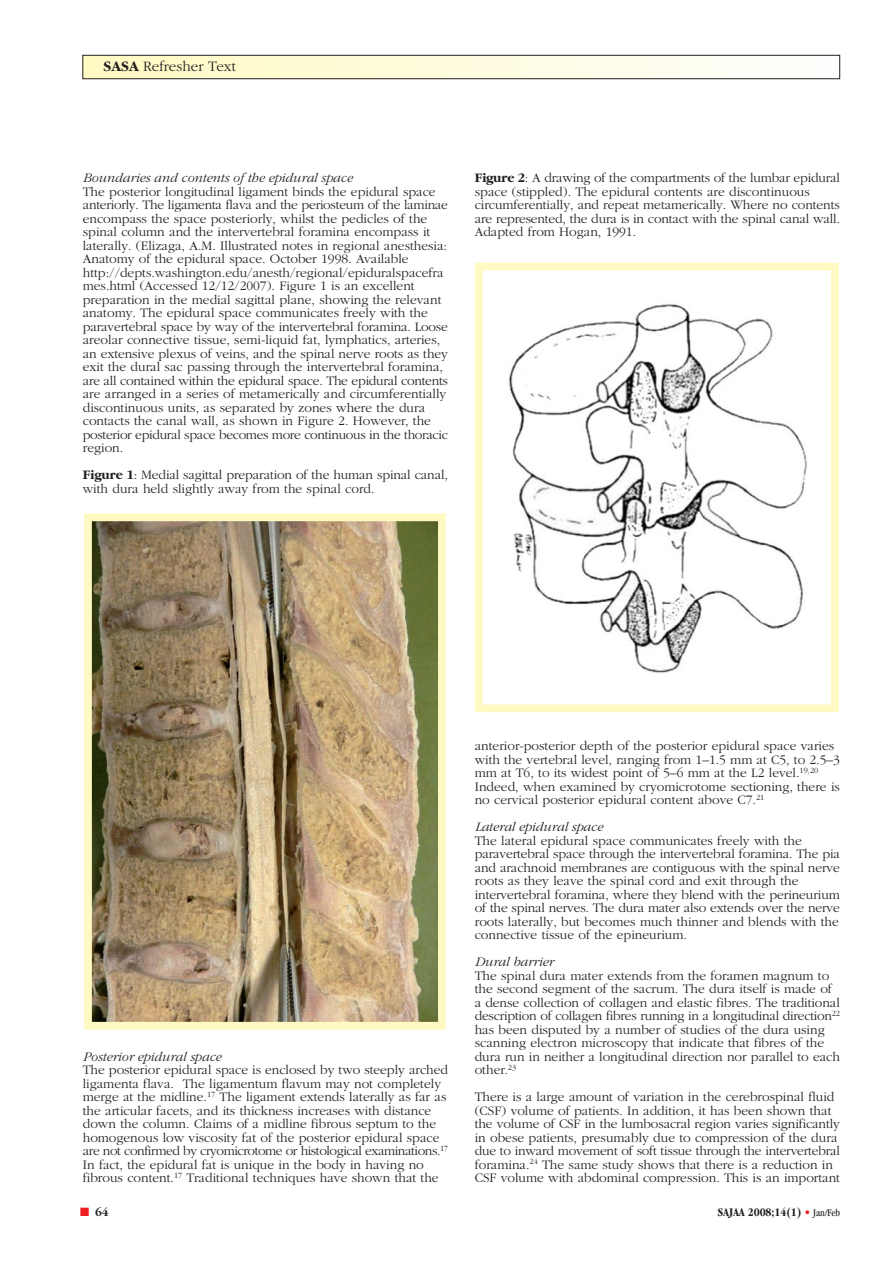
<style>
.page{position:relative;width:893px;height:1263px;background:#fff}
.page>*{position:absolute;margin:0;border:0;box-sizing:border-box;transform-origin:0 0}
.t1{font:300 15px "Garamond";color:#231f20}
.t2{font:300 13.5px/13.5px "Garamond";color:#231f20}
.t3{font:italic 300 13.5px "Garamond";color:#231f20}
.t4{font:700 condensed 12px "Garamond";letter-spacing:-.005em;color:#231f20}
.t5{font:700 12px "Garamond";color:#231f20}
.s1{font-weight:700}
.s2{color:#ee1d23}
.s3{font-weight:400;font-size:10.5px}
</style>
<div class="page">
<div style="left:83px;top:55px;width:757px;height:24px;background:linear-gradient(to right,#fffac1,#fffefe)"></div>
<div style="left:83px;top:55px;width:757px;height:24px;border:1px solid #231f20"></div>
<img style="left:93px;top:522px;width:344px;height:498px">
<div style="left:84px;top:513px;width:362px;height:516px;border:8px solid #fffac1"></div>
<div style="left:475px;top:263px;width:364px;height:449px;border:8px solid #fffac1"></div>
<img style="left:509px;top:304px;width:298px;height:369px">
<p class="t1" style="left:104px;top:61px;width:134px"><span class="s1">SASA</span> Refresher Text</p>
<p class="t3" style="left:83px;top:173px;width:271px">Boundaries and contents of the epidural space</p>
<p class="t2" style="left:83px;top:186px;width:367px">The posterior longitudinal ligament binds the epidural space anteriorly. The ligamenta flava and the periosteum of the laminae encompass the space posteriorly, whilst the pedicles of the spinal column and the intervertebral foramina encompass it laterally. (Elizaga, A.M. Illustrated notes in regional anesthesia:<br>Anatomy of the epidural space. October 1998. Available http://depts.washington.edu/anesth/regional/epiduralspacefra mes.html (Accessed 12/12/2007). Figure 1 is an excellent preparation in the medial sagittal plane, showing the relevant anatomy. The epidural space communicates freely with the paravertebral space by way of the intervertebral foramina. Loose areolar connective tissue, semi-liquid fat, lymphatics, arteries, an extensive plexus of veins, and the spinal nerve roots as they exit the dural sac passing through the intervertebral foramina, are all contained within the epidural space. The epidural contents are arranged in a series of metamerically and circumferentially discontinuous units, as separated by zones where the dura contacts the canal wall, as shown in Figure 2. However, the posterior epidural space becomes more continuous in the thoracic region.</p>
<p class="t2" style="left:83px;top:469px;width:367px"><span class="s1">Figure 1</span>: Medial sagittal preparation of the human spinal canal, with dura held slightly away from the spinal cord.</p>
<p class="t2" style="left:475px;top:172px;width:367px"><span class="s1">Figure 2</span>: A drawing of the compartments of the lumbar epidural space (stippled). The epidural contents are discontinuous circumferentially, and repeat metamerically. Where no contents are represented, the dura is in contact with the spinal canal wall.<br>Adapted from Hogan, 1991.</p>
<p class="t3" style="left:83px;top:1051px;width:140px">Posterior epidural space</p>
<p class="t2" style="left:83px;top:1064px;width:367px">The posterior epidural space is enclosed by two steeply arched ligamenta flava. The ligamentum flavum may not completely merge at the midline.<sup>17</sup> The ligament extends laterally as far as the articular facets, and its thickness increases with distance down the column. Claims of a midline fibrous septum to the homogenous low viscosity fat of the posterior epidural space are not confirmed by cryomicrotome or histological examinations.<sup>17<br></sup>In fact, the epidural fat is unique in the body in having no fibrous content.<sup>17</sup> Traditional techniques have shown that the</p>
<p class="t2" style="left:475px;top:740px;width:367px">anterior-posterior depth of the posterior epidural space varies with the vertebral level, ranging from 1–1.5 mm at C5, to 2.5–3 mm at T6, to its widest point of 5–6 mm at the L2 level.<sup>19,20<br></sup>Indeed, when examined by cryomicrotome sectioning, there is no cervical posterior epidural content above C7.<sup>21</sup></p>
<p class="t3" style="left:475px;top:822px;width:129px">Lateral epidural space</p>
<p class="t2" style="left:475px;top:835px;width:367px">The lateral epidural space communicates freely with the paravertebral space through the intervertebral foramina. The pia and arachnoid membranes are contiguous with the spinal nerve roots as they leave the spinal cord and exit through the intervertebral foramina, where they blend with the perineurium of the spinal nerves. The dura mater also extends over the nerve roots laterally, but becomes much thinner and blends with the connective tissue of the epineurium.</p>
<p class="t3" style="left:475px;top:957px;width:80px">Dural barrier</p>
<p class="t2" style="left:475px;top:970px;width:367px">The spinal dura mater extends from the foramen magnum to the second segment of the sacrum. The dura itself is made of a dense collection of collagen and elastic fibres. The traditional description of collagen fibres running in a longitudinal direction<sup>22 </sup>has been disputed by a number of studies of the dura using scanning electron microscopy that indicate that fibres of the dura run in neither a longitudinal direction nor parallel to each other.<sup>23</sup></p>
<p class="t2" style="left:475px;top:1091px;width:367px">There is a large amount of variation in the cerebrospinal fluid (CSF) volume of patients. In addition, it has been shown that the volume of CSF in the lumbosacral region varies significantly in obese patients, presumably due to compression of the dura due to inward movement of soft tissue through the intervertebral foramina.<sup>24</sup> The same study shows that there is a reduction in CSF volume with abdominal compression. This is an important</p>
<p class="t5" style="left:80px;top:1207px;width:30px"><span class="s2">■</span> 64</p>
<p class="t4" style="left:718px;top:1207px;width:124px">SAJAA 2008;14(1) <span class="s2">•</span> <span class="s3">Jan/Feb</span></p>
</div>
